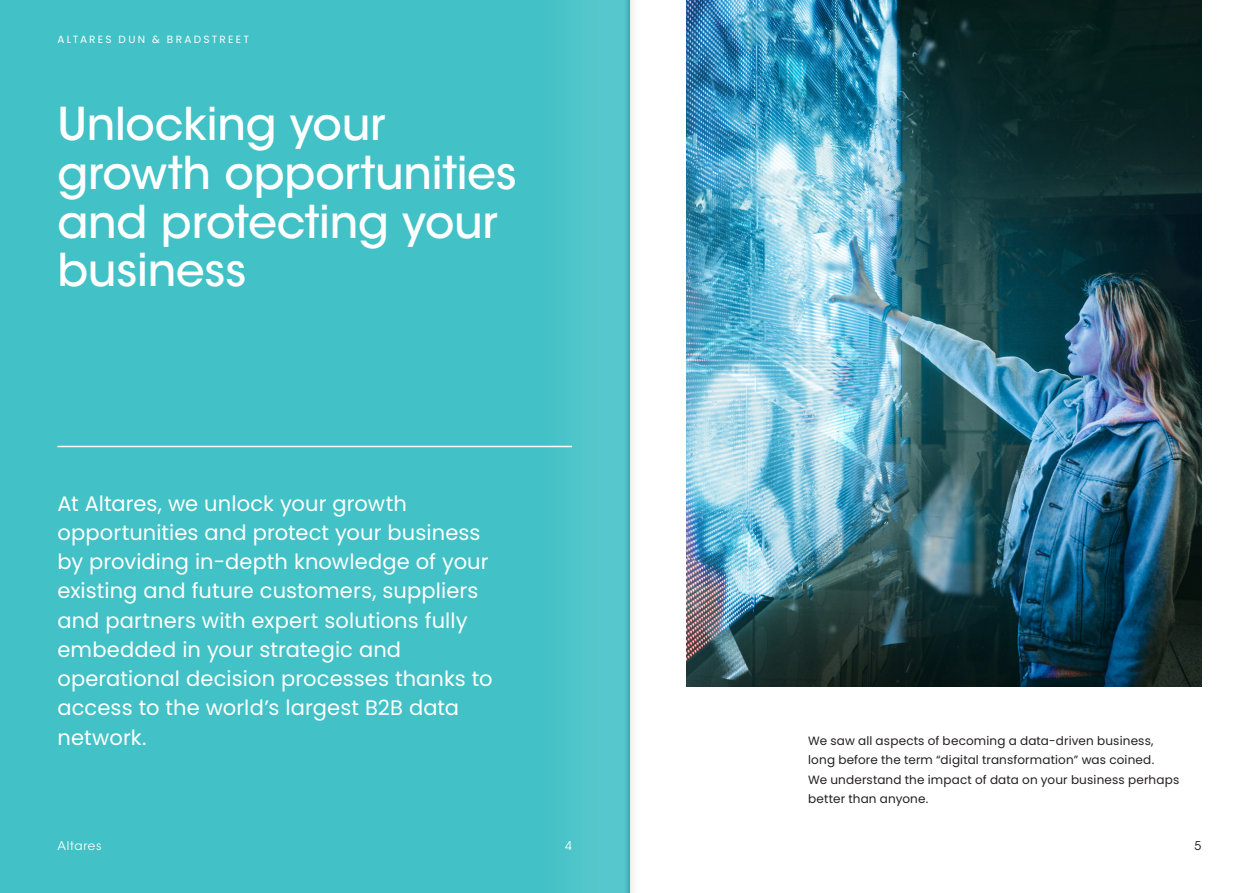
<style>
.page{position:relative;width:1259px;height:893px;background:#fff}
.page>*{position:absolute;margin:0;border:0;box-sizing:border-box;transform-origin:0 0}
.Title_30_32_5_med{font:500 45px/48.8px "ITC Avant Garde Std";letter-spacing:-.005em;color:#fff}
.Intro_14_19_5_reg{font:21px/29.2px "Poppins";letter-spacing:.005em;color:#fff}
.Text_8_13_reg{font:12px/19.5px "Poppins";letter-spacing:.015em;color:#231f20}
.t1{font:12px "ITC Avant Garde Std";letter-spacing:.065em;color:#fff}
.t2{font:12px "ITC Avant Garde Std";color:#231f20}
.t3{font:10.5px "Poppins";letter-spacing:.21em;color:#fff}
</style>
<div class="page">
<div style="left:0;top:0;width:629px;height:893px;background:#42c1c6"></div>
<hr style="left:57px;top:446px;width:515px;height:1px;background:#fff">
<img style="left:784px;top:0;width:417px;height:686px">
<img style="left:474px;top:0;width:310px;height:893px">
<p class="t3" style="left:57px;top:33px;width:193px">ALTARES DUN &amp; BRADSTREET</p>
<p class="Title_30_32_5_med" style="left:57px;top:100px;width:461px">Unlocking your growth opportunities and protecting your business</p>
<p class="Intro_14_19_5_reg" style="left:57px;top:489px;width:436px">At Altares, we unlock your growth opportunities and protect your business by providing in-depth knowledge of your existing and future customers, suppliers and partners with expert solutions fully embedded in your strategic and operational decision processes thanks to access to the world’s largest B2B data network.</p>
<p class="t1" style="left:57px;top:839px;width:46px">Altares</p>
<p class="t1" style="left:565px;top:839px;width:8px">4</p>
<p class="Text_8_13_reg" style="left:808px;top:731px;width:373px">We saw all aspects of becoming a data-driven business, long before the term “digital transformation” was coined.<br>We understand the impact of data on your business perhaps better than anyone.</p>
<p class="t2" style="left:1194px;top:839px;width:8px">5</p>
</div>
